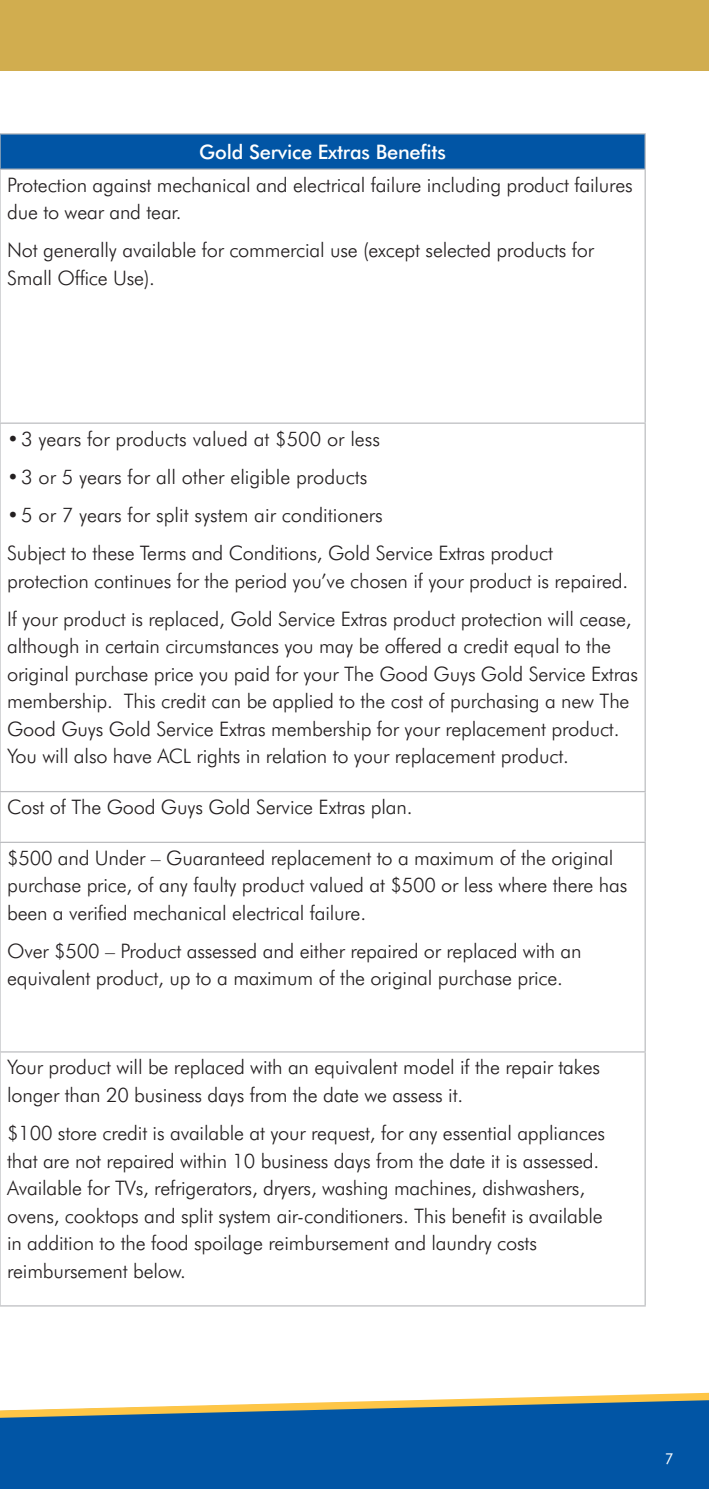
<style>
.page{position:relative;width:709px;height:1489px;background:#fff}
.page>*{position:absolute;margin:0;border:0;box-sizing:border-box;transform-origin:0 0}
.t1{font:300 20px/27.5px "Futura BT";letter-spacing:-.01em;color:#231f20}
.t2{font:500 20px "Futura BT";letter-spacing:-.01em;color:#fff}
.t3{font:15px "Futura BT";color:#fff}
</style>
<div class="page">
<div style="left:0;top:1417px;width:709px;height:71px;background:#0155a5"></div>
<svg style="left:0;top:1392px;width:709px;height:25px"></svg>
<hr style="left:0;top:133px;width:646px;height:1px;background:#bcbdc0">
<hr style="left:644px;top:134px;width:2px;height:34px;background:#bcbdc0">
<div style="left:0;top:133px;width:645px;height:35px;background:#0155a5"></div>
<hr style="left:0;top:168px;width:646px;height:2px;background:#bcbdc0">
<hr style="left:0;top:170px;width:1px;height:252px;background:#bcbdc0">
<hr style="left:644px;top:170px;width:2px;height:252px;background:#bcbdc0">
<hr style="left:0;top:422px;width:646px;height:2px;background:#bcbdc0">
<hr style="left:0;top:424px;width:1px;height:367px;background:#bcbdc0">
<hr style="left:644px;top:424px;width:2px;height:367px;background:#bcbdc0">
<hr style="left:0;top:791px;width:646px;height:1px;background:#bcbdc0">
<hr style="left:0;top:792px;width:1px;height:49px;background:#bcbdc0">
<hr style="left:644px;top:792px;width:2px;height:49px;background:#bcbdc0">
<hr style="left:0;top:841px;width:646px;height:2px;background:#bcbdc0">
<hr style="left:0;top:843px;width:1px;height:208px;background:#bcbdc0">
<hr style="left:644px;top:843px;width:2px;height:208px;background:#bcbdc0">
<hr style="left:0;top:1051px;width:646px;height:1px;background:#bcbdc0">
<hr style="left:0;top:1052px;width:1px;height:253px;background:#bcbdc0">
<hr style="left:644px;top:1052px;width:2px;height:253px;background:#bcbdc0">
<hr style="left:0;top:1305px;width:646px;height:1px;background:#bcbdc0">
<div style="left:0;top:0;width:709px;height:71px;background:#d1ad4f"></div>
<p class="t2" style="left:199px;top:140px;width:248px">Gold Service Extras Benefits</p>
<p class="t1" style="left:7px;top:170px;width:627px">Protection against mechanical and electrical failure including product failures due to wear and tear.</p>
<p class="t1" style="left:7px;top:236px;width:588px">Not generally available for commercial use (except selected products for<br>Small Office Use).</p>
<p class="t1" style="left:7px;top:424px;width:374px">•3 years for products valued at $500 or less</p>
<p class="t1" style="left:7px;top:462px;width:362px">•3 or 5 years for all other eligible products</p>
<p class="t1" style="left:7px;top:495px;width:547px;line-height:38.2px">•5 or 7 years for split system air conditioners<br>Subject to these Terms and Conditions, Gold Service Extras product</p>
<p class="t1" style="left:7px;top:561px;width:626px;line-height:38px">protection continues for the period you’ve chosen if your product is repaired.<br>If your product is replaced, Gold Service Extras product protection will cease,</p>
<p class="t1" style="left:7px;top:632px;width:632px">although in certain circumstances you may be offered a credit equal to the original purchase price you paid for your The Good Guys Gold Service Extras membership. This credit can be applied to the cost of purchasing a new The Good Guys Gold Service Extras membership for your replacement product.<br>You will also have ACL rights in relation to your replacement product.</p>
<p class="t1" style="left:7px;top:793px;width:407px">Cost of The Good Guys Gold Service Extras plan.</p>
<p class="t1" style="left:7px;top:843px;width:621px">$500 and Under – Guaranteed replacement to a maximum of the original purchase price, of any faulty product valued at $500 or less where there has been a verified mechanical electrical failure.</p>
<p class="t1" style="left:7px;top:936px;width:576px">Over $500 – Product assessed and either repaired or replaced with an equivalent product, up to a maximum of the original purchase price.</p>
<p class="t1" style="left:7px;top:1053px;width:594px">Your product will be replaced with an equivalent model if the repair takes longer than 20 business days from the date we assess it.</p>
<p class="t1" style="left:7px;top:1118px;width:599px">$100 store credit is available at your request, for any essential appliances that are not repaired within 10 business days from the date it is assessed.<br>Available for TVs, refrigerators, dryers, washing machines, dishwashers, ovens, cooktops and split system air-conditioners. This benefit is available in addition to the food spoilage reimbursement and laundry costs reimbursement below.</p>
<p class="t3" style="left:664px;top:1449px;width:10px">7</p>
</div>
